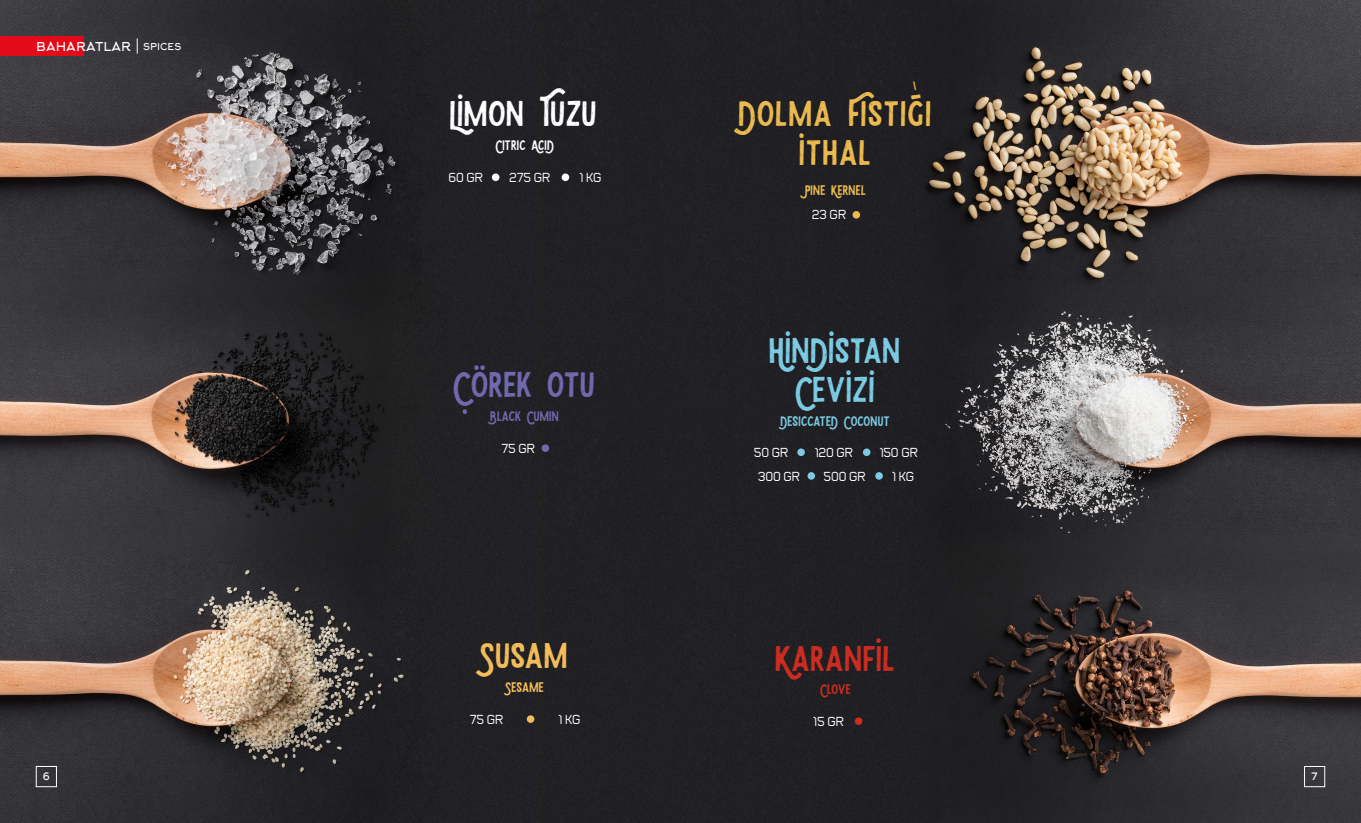
<style>
.page{position:relative;width:1361px;height:823px;background:#fff}
.page>*{position:absolute;margin:0;border:0;box-sizing:border-box;transform-origin:0 0}
.t1{font:36px/39px "Eudora";letter-spacing:.02em;color:#eaba4e;text-align:center}
.t2{font:36px/39px "Eudora";color:#7bcbe2;text-align:center}
.t3{font:36px "Eudora";color:#fff}
.t4{font:36px "Eudora";color:#cd2d20}
.t5{font:36px "Eudora";color:#7169ad}
.t6{font:36px "Eudora";color:#f4bd5a}
.t7{font:36px "Eudora";color:#7ccbe2}
.t8{font:36px "Eudora";color:#7169ae}
.t9{font:36px "Eudora";color:#ce2d21}
.t10{font:14px "Eudora";color:#7ccbe2}
.t11{font:14px "Eudora";color:#fff}
.t12{font:14px "Eudora";color:#ebbb4d}
.t13{font:14px "Eudora";color:#7169ae}
.t14{font:14px "Eudora";color:#f4bd5a}
.t15{font:14px "Eudora";letter-spacing:-.005em;color:#ce2d21}
.t16{font:200 13px "Deciso";letter-spacing:-.01em;color:#fff}
.t17{font:12px "Arkhip";color:#fff}
.t18{font:10px "Arkhip";color:#fff}
.s1{font-size:9.2px}
</style>
<div class="page">
<img style="left:0;top:0;width:1361px;height:822px">
<div style="left:492px;top:173px;width:7px;height:8px;background:#fff;border-radius:50%"></div>
<div style="left:561px;top:173px;width:8px;height:8px;background:#fff;border-radius:50%"></div>
<svg style="left:527px;top:714px;width:7px;height:8px"></svg>
<div style="left:852px;top:211px;width:8px;height:7px;background:#ebbb4d;border-radius:50%"></div>
<div style="left:855px;top:717px;width:7px;height:7px;background:#ce2d21;border-radius:50%"></div>
<div style="left:541px;top:444px;width:8px;height:7px;background:#7169ae;border-radius:50%"></div>
<div style="left:797px;top:448px;width:8px;height:8px;background:#7ccbe2;border-radius:50%"></div>
<div style="left:863px;top:448px;width:7px;height:8px;background:#7ccbe2;border-radius:50%"></div>
<div style="left:807px;top:472px;width:8px;height:7px;background:#7ccbe2;border-radius:50%"></div>
<div style="left:875px;top:472px;width:8px;height:7px;background:#7ccbe2;border-radius:50%"></div>
<div style="left:0;top:36px;width:84px;height:20px;background:#e30a1a"></div>
<svg style="left:137px;top:38px;width:1px;height:16px"></svg>
<div style="left:36px;top:765px;width:21px;height:21px;border:1px solid #fff"></div>
<div style="left:1304px;top:765px;width:21px;height:21px;border:1px solid #fff"></div>
<svg style="left:911px;top:77px;width:10px;height:23px"></svg>
<p class="t17" style="left:36px;top:39px;width:147px">BAHARATLAR <span class="s1">SPICES</span></p>
<h1 class="t3" style="left:450px;top:88px;width:149px">LIMON TUZU</h1>
<p class="t11" style="left:496px;top:135px;width:60px">CITRIC ACID</p>
<p class="t16" style="left:448px;top:167px;width:36px">60 GR</p>
<p class="t16" style="left:509px;top:167px;width:43px">275 GR</p>
<p class="t16" style="left:579px;top:167px;width:24px">1 KG</p>
<h1 class="t3" style="left:458px;top:61px;width:7px">.</h1>
<h1 class="t1" style="left:739px;top:93px;width:195px">DOLMA FISTIGI<br>ITHAL</h1>
<p class="t12" style="left:805px;top:180px;width:62px">PINE KERNEL</p>
<h1 class="t1" style="left:799px;top:104px;width:7px">.</h1>
<p class="t16" style="left:812px;top:205px;width:36px">23 GR</p>
<h1 class="t8" style="left:475px;top:332px;width:13px">..</h1>
<h1 class="t5" style="left:454px;top:359px;width:144px">COREK OTU</h1>
<p class="t13" style="left:490px;top:406px;width:70px">BLACK CUMIN</p>
<h1 class="t8" style="left:463px;top:375px;width:7px">.</h1>
<h1 class="t7" style="left:786px;top:297px;width:7px">.</h1>
<h1 class="t7" style="left:829px;top:297px;width:7px">.</h1>
<h1 class="t2" style="left:770px;top:328px;width:134px">HINDISTAN<br>CEVIZI</h1>
<p class="t10" style="left:781px;top:410px;width:111px">DESICCATED COCONUT</p>
<h1 class="t7" style="left:846px;top:337px;width:7px">.</h1>
<h1 class="t7" style="left:870px;top:337px;width:7px">.</h1>
<p class="t16" style="left:501px;top:438px;width:36px">75 GR</p>
<p class="t16" style="left:754px;top:442px;width:36px">50 GR</p>
<p class="t16" style="left:814px;top:442px;width:40px">120 GR</p>
<p class="t16" style="left:879px;top:442px;width:40px">150 GR</p>
<p class="t16" style="left:758px;top:466px;width:44px">300 GR</p>
<p class="t16" style="left:823px;top:466px;width:44px">500 GR</p>
<p class="t16" style="left:892px;top:466px;width:24px">1 KG</p>
<h1 class="t6" style="left:481px;top:630px;width:90px">SUSAM</h1>
<p class="t14" style="left:506px;top:677px;width:40px">SESAME</p>
<p class="t16" style="left:469px;top:708px;width:36px">75 GR</p>
<p class="t16" style="left:558px;top:708px;width:24px">1 KG</p>
<h1 class="t9" style="left:876px;top:605px;width:7px">.</h1>
<h1 class="t4" style="left:776px;top:632px;width:122px">KARANFIL</h1>
<p class="t15" style="left:820px;top:679px;width:32px">CLOVE</p>
<p class="t16" style="left:813px;top:711px;width:33px">15 GR</p>
<p class="t18" style="left:43px;top:770px;width:9px">6</p>
<p class="t18" style="left:1311px;top:770px;width:8px">7</p>
</div>
